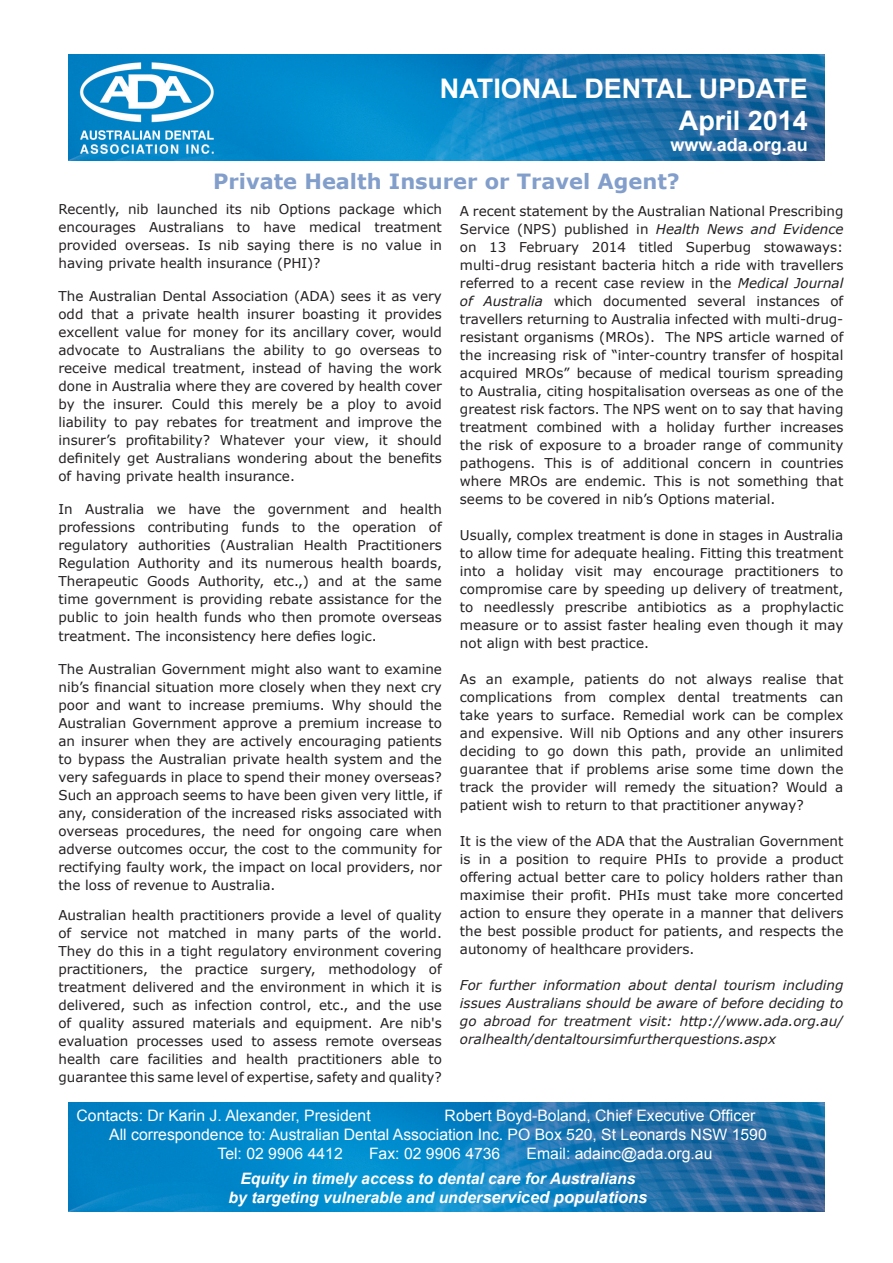
<style>
.page{position:relative;width:893px;height:1263px;background:#fff}
.page>*{position:absolute;margin:0;border:0;box-sizing:border-box;transform-origin:0 0}
.t1{font:700 27px "Arial";color:#fff}
.NDU_headline{font:700 21px "Verdana";color:#829ecb}
.t2{font:700 18px "Arial";color:#fff}
.t3{font:15.75px "Arial";color:#fff}
.t4{font:italic 700 15.75px "Arial";color:#fff}
.NDU_Body_copy{font:13.5px/18px "Verdana";color:#231f20;text-align:justify}
.NDU_Body_copy-2{font:italic 13.5px/18px "Verdana";color:#231f20;text-align:justify}
.s1{font-style:italic}
.s2{font-size:16.5px}
</style>
<div class="page">
<img style="left:68px;top:54px;width:757px;height:106px">
<img style="left:68px;top:1105px;width:757px;height:106px">
<p class="t1" style="left:440px;top:70px;width:370px">NATIONAL DENTAL UPDATE</p>
<p class="t1" style="left:679px;top:102px;width:131px">April 2014</p>
<p class="t2" style="left:671px;top:132px;width:139px">www.ada.org.au</p>
<p class="NDU_headline" style="left:213px;top:166px;width:468px">Private Health Insurer or Travel Agent?</p>
<p class="NDU_Body_copy" style="left:58px;top:200px;width:385px">Recently, nib launched its nib Options package which encourages Australians to have medical treatment provided overseas. Is nib saying there is no value in having private health insurance (PHI)?</p>
<p class="NDU_Body_copy" style="left:58px;top:287px;width:385px">The Australian Dental Association (ADA) sees it as very odd that a private health insurer boasting it provides excellent value for money for its ancillary cover, would advocate to Australians the ability to go overseas to receive medical treatment, instead of having the work done in Australia where they are covered by health cover by the insurer. Could this merely be a ploy to avoid liability to pay rebates for treatment and improve the insurer’s profitability? Whatever your view, it should definitely get Australians wondering about the benefits of having private health insurance.</p>
<p class="NDU_Body_copy" style="left:58px;top:500px;width:385px">In Australia we have the government and health professions contributing funds to the operation of regulatory authorities (Australian Health Practitioners Regulation Authority and its numerous health boards, Therapeutic Goods Authority, etc.,) and at the same time government is providing rebate assistance for the public to join health funds who then promote overseas treatment. The inconsistency here defies logic.</p>
<p class="NDU_Body_copy" style="left:58px;top:659px;width:385px">The Australian Government might also want to examine nib’s financial situation more closely when they next cry poor and want to increase premiums. Why should the Australian Government approve a premium increase to an insurer when they are actively encouraging patients to bypass the Australian private health system and the very safeguards in place to spend their money overseas?</p>
<p class="NDU_Body_copy" style="left:58px;top:785px;width:385px">Such an approach seems to have been given very little, if any, consideration of the increased risks associated with overseas procedures, the need for ongoing care when adverse outcomes occur, the cost to the community for rectifying faulty work, the impact on local providers, nor the loss of revenue to Australia.</p>
<p class="NDU_Body_copy" style="left:58px;top:905px;width:385px">Australian health practitioners provide a level of quality of service not matched in many parts of the world.<br>They do this in a tight regulatory environment covering practitioners, the practice surgery, methodology of treatment delivered and the environment in which it is delivered, such as infection control, etc., and the use of quality assured materials and equipment. Are nib's evaluation processes used to assess remote overseas health care facilities and health practitioners able to guarantee this same level of expertise, safety and quality?</p>
<p class="NDU_Body_copy" style="left:460px;top:202px;width:385px">A recent statement by the Australian National Prescribing Service (NPS) published in <span class="s1">Health News and Evidence </span>on 13 February 2014 titled Superbug stowaways: multi-drug resistant bacteria hitch a ride with travellers referred to a recent case review in the <span class="s1">Medical Journal of Australia</span> which documented several instances of travellers returning to Australia infected with multi-drug&shy;resistant organisms (MROs). The NPS article warned of the increasing risk of “inter-country transfer of hospital acquired MROs” because of medical tourism spreading to Australia, citing hospitalisation overseas as one of the greatest risk factors. The NPS went on to say that having treatment combined with a holiday further increases the risk of exposure to a broader range of community pathogens. This is of additional concern in countries where MROs are endemic. This is not something that seems to be covered in nib’s Options material.</p>
<p class="NDU_Body_copy" style="left:460px;top:526px;width:385px">Usually, complex treatment is done in stages in Australia to allow time for adequate healing. Fitting this treatment into a holiday visit may encourage practitioners to compromise care by speeding up delivery of treatment, to needlessly prescribe antibiotics as a prophylactic measure or to assist faster healing even though it may not align with best practice.</p>
<p class="NDU_Body_copy" style="left:460px;top:670px;width:385px">As an example, patients do not always realise that complications from complex dental treatments can take years to surface. Remedial work can be complex and expensive. Will nib Options and any other insurers deciding to go down this path, provide an unlimited guarantee that if problems arise some time down the track the provider will remedy the situation? Would a patient wish to return to that practitioner anyway?</p>
<p class="NDU_Body_copy" style="left:460px;top:832px;width:385px">It is the view of the ADA that the Australian Government is in a position to require PHIs to provide a product offering actual better care to policy holders rather than maximise their profit. PHIs must take more concerted action to ensure they operate in a manner that delivers the best possible product for patients, and respects the autonomy of healthcare providers.</p>
<p class="NDU_Body_copy-2" style="left:460px;top:976px;width:385px">For further information about dental tourism including issues Australians should be aware of before deciding to go abroad for treatment visit: http://www.ada.org.au/ oralhealth/dentaltoursimfurtherquestions.aspx</p>
<p class="t3" style="left:77px;top:1105px;width:296px">Contacts: Dr Karin J. Alexander, President</p>
<p class="t3" style="left:445px;top:1105px;width:312px">Robert Boyd-Boland, Chief Executive Officer</p>
<p class="t3" style="left:109px;top:1124px;width:659px">All correspondence to: Australian Dental Association Inc. PO Box 520, St Leonards NSW 1590</p>
<p class="t3" style="left:218px;top:1143px;width:127px">Tel: 02 9906 4412</p>
<p class="t3" style="left:369px;top:1143px;width:133px">Fax: 02 9906 4736</p>
<p class="t3" style="left:527px;top:1143px;width:187px">Email: adainc@ada.org.au</p>
<p class="t4" style="left:240px;top:1167px;width:397px">Equity in timely access to dental care for Australians</p>
<p class="t4" style="left:229px;top:1187px;width:420px">by targeting vulnerable and under<span class="s2">serviced populations</span></p>
<p class="t3" style="left:86px;top:1108px;width:268px">Contacts: Dr F Shane Fryer, President</p>
<p class="t3" style="left:454px;top:1108px;width:312px">Robert Boyd-Boland, Chief Executive Officer</p>
<p class="t3" style="left:120px;top:1126px;width:655px">All correspondence to: Australian Dental Association Inc. PO Box 520 St Leonards NSW 1590</p>
<p class="t3" style="left:227px;top:1145px;width:127px">Tel: 02 9906 4412</p>
<p class="t3" style="left:378px;top:1145px;width:133px">Fax: 02 9906 4736</p>
<p class="t3" style="left:536px;top:1145px;width:187px">Email: adainc@ada.org.au</p>
<p class="t4" style="left:249px;top:1170px;width:397px">Equity in timely access to dental care for Australians</p>
<p class="t4" style="left:238px;top:1190px;width:420px">by targeting vulnerable and under<span class="s2">serviced populations</span></p>
</div>
